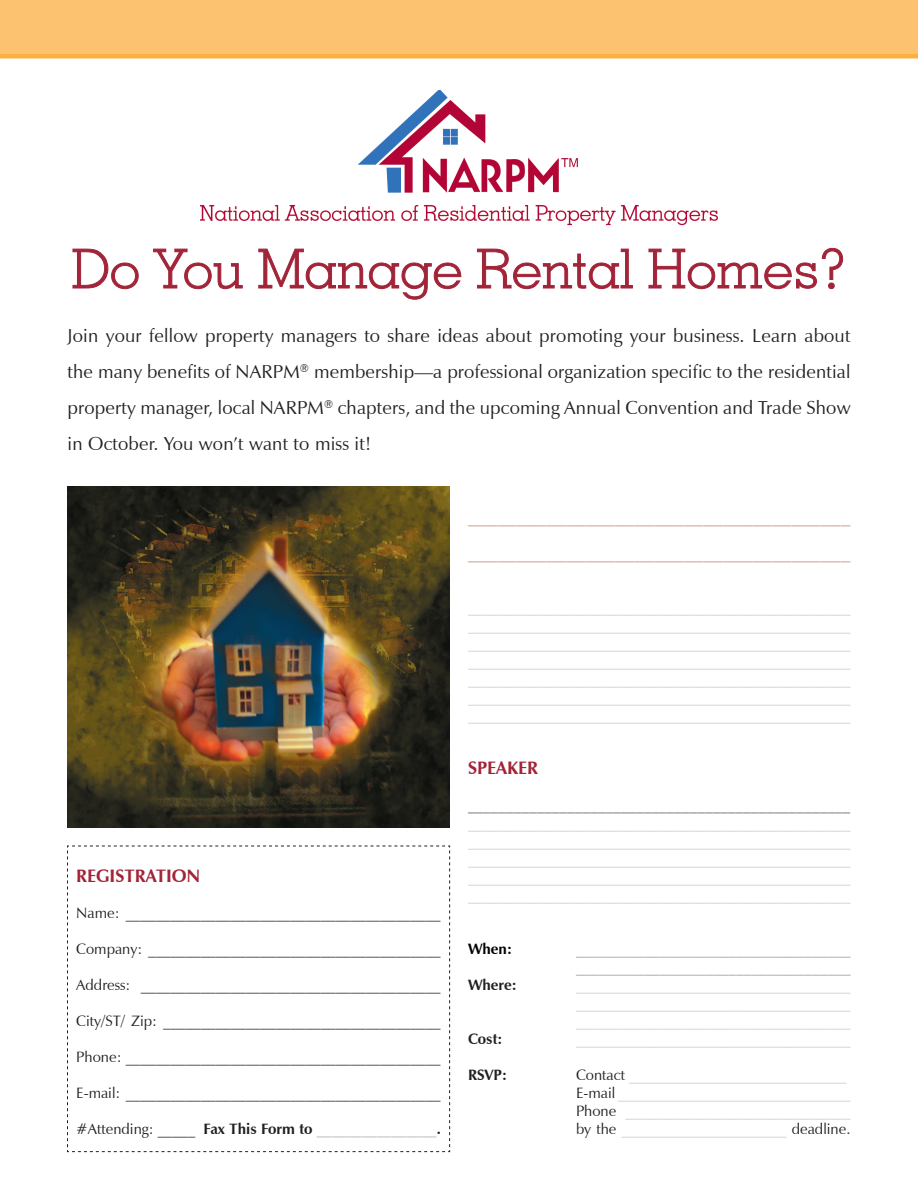
<style>
.page{position:relative;width:918px;height:1188px;background:#fff}
.page>*{position:absolute;margin:0;border:0;box-sizing:border-box;transform-origin:0 0}
.t1{font:300 54px "Geometric Slab 703 BT";color:#a22438}
.t2{font:700 19.5px "Zapf Humanist 601 BT";color:#e2beb6}
.t3{font:18.75px/36px "Zapf Humanist 601 BT";letter-spacing:.01em;color:#231f20;text-align:justify}
.t4{font:700 18px "Zapf Humanist 601 BT";color:#a22438}
.t5{font:15px/18px "Zapf Humanist 601 BT";color:#c7c8ca;text-align:justify}
.t6{font:15px "Zapf Humanist 601 BT";color:#231f20}
.t7{font:15px "Zapf Humanist 601 BT";color:#999190}
.t8{font:700 15px "Zapf Humanist 601 BT";color:#999190}
.t9{font:700 15px "Zapf Humanist 601 BT";color:#231f20}
.t10{font:700 15px "Zapf Humanist 601 BT";color:#000}
.s1{font-weight:700}
.s2{font-weight:700;color:#c7c8ca}
.s3{color:#231f20}
</style>
<div class="page">
<svg style="left:72px;top:248px;width:67px;height:41px"></svg>
<svg style="left:153px;top:248px;width:90px;height:41px"></svg>
<svg style="left:258px;top:248px;width:204px;height:52px"></svg>
<svg style="left:477px;top:248px;width:156px;height:41px"></svg>
<svg style="left:648px;top:248px;width:195px;height:41px"></svg>
<div style="left:0;top:0;width:918px;height:54px;background:#fdc270"></div>
<img style="left:201px;top:90px;width:516px;height:136px">
<hr style="left:0;top:54px;width:918px;height:4px;background:#fbb03f">
<img style="left:67px;top:486px;width:383px;height:342px">
<svg style="left:67px;top:845px;width:383px;height:307px"></svg>
<p class="t1" style="left:71px;top:236px;width:777px">Do You Manage Rental Homes?</p>
<p class="t3" style="left:68px;top:318px;width:785px">Join your fellow property managers to share ideas about promoting your business. Learn about the many benefits of NARPM<sup>®</sup> membership—a professional organization specific to the residential property manager, local NARPM<sup>®</sup> chapters, and the upcoming Annual Convention and Trade Show in October. You won’t want to miss it!</p>
<p class="t4" style="left:76px;top:865px;width:125px">REGISTRATION</p>
<p class="t6" style="left:76px;top:904px;width:366px">Name: __________________________________________</p>
<p class="t6" style="left:76px;top:940px;width:366px">Company: _______________________________________</p>
<p class="t6" style="left:76px;top:976px;width:366px">Address: ________________________________________</p>
<p class="t6" style="left:76px;top:1012px;width:366px">City/ST/ Zip: _____________________________________</p>
<p class="t6" style="left:76px;top:1048px;width:366px">Phone: __________________________________________</p>
<p class="t6" style="left:76px;top:1084px;width:366px">E-mail: __________________________________________</p>
<p class="t6" style="left:76px;top:1120px;width:366px">#Attending: _____ <span class="s1">Fax This Form to</span> <span class="s2">________________</span><span class="s1">.</span></p>
<p class="t2" style="left:468px;top:503px;width:384px">_______________________________________</p>
<p class="t2" style="left:468px;top:539px;width:384px">_______________________________________</p>
<p class="t5" style="left:468px;top:598px;width:384px">___________________________________________________ ___________________________________________________ ___________________________________________________ ___________________________________________________ ___________________________________________________ ___________________________________________________ ___________________________________________________</p>
<p class="t4" style="left:468px;top:757px;width:72px">SPEAKER</p>
<p class="t8" style="left:468px;top:796px;width:384px">__________________________________________________</p>
<p class="t5" style="left:468px;top:814px;width:384px">___________________________________________________ ___________________________________________________ ___________________________________________________ ___________________________________________________ ___________________________________________________</p>
<p class="t10" style="left:468px;top:940px;width:46px">When:</p>
<p class="t7" style="left:576px;top:940px;width:276px">____________________________________</p>
<p class="t7" style="left:576px;top:958px;width:276px">____________________________________</p>
<p class="t9" style="left:468px;top:976px;width:50px">Where:</p>
<p class="t5" style="left:576px;top:976px;width:276px">____________________________________</p>
<p class="t5" style="left:576px;top:994px;width:276px">____________________________________</p>
<p class="t5" style="left:576px;top:1012px;width:276px">____________________________________</p>
<p class="t9" style="left:468px;top:1030px;width:36px">Cost:</p>
<p class="t5" style="left:576px;top:1030px;width:276px">____________________________________</p>
<p class="t9" style="left:468px;top:1066px;width:40px">RSVP:</p>
<p class="t5" style="left:576px;top:1066px;width:276px"><span class="s3">Contact</span> _____________________________<br><span class="s3">E-mail</span> _______________________________</p>
<p class="t5" style="left:576px;top:1102px;width:276px"><span class="s3">Phone</span> ______________________________</p>
<p class="t5" style="left:576px;top:1120px;width:276px"><span class="s3">by the</span> ______________________ <span class="s3">deadline.</span></p>
</div>
